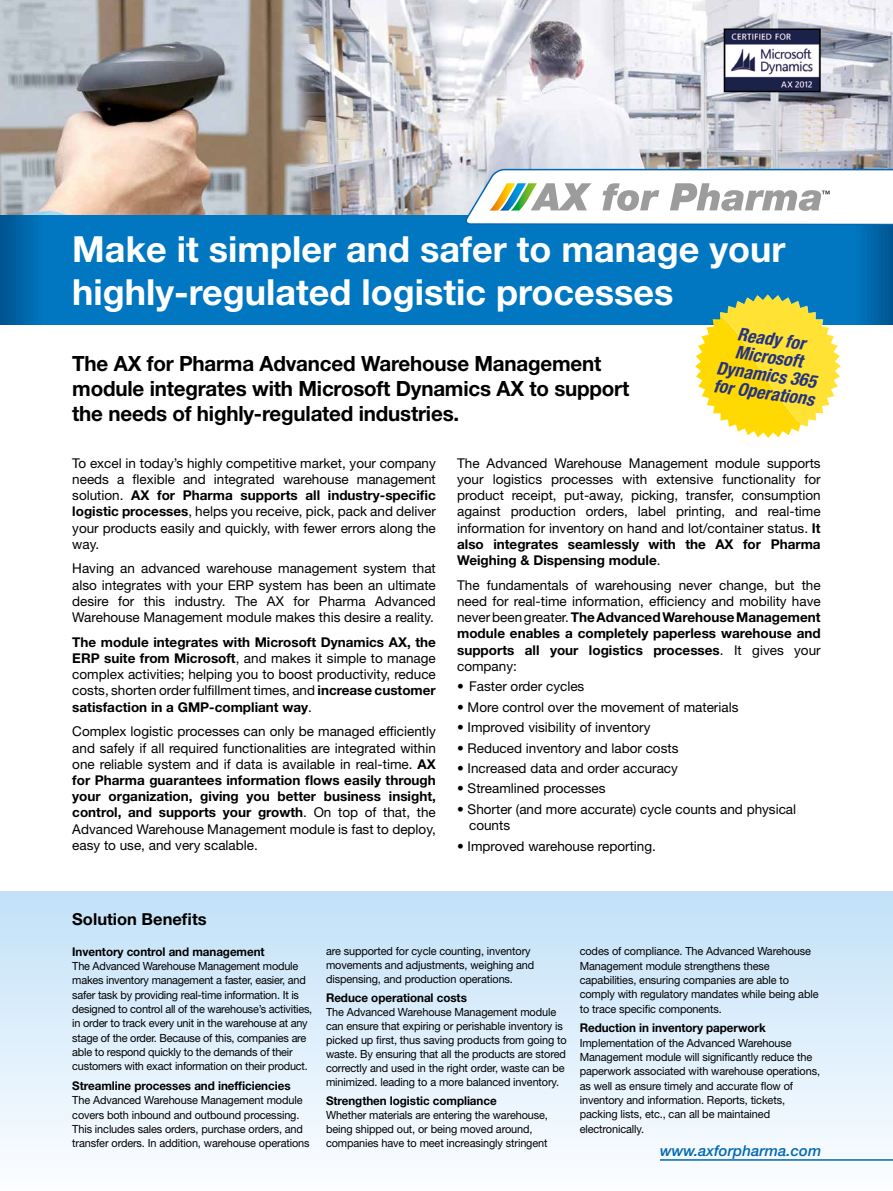
<style>
.page{position:relative;width:893px;height:1191px;background:#fff}
.page>*{position:absolute;margin:0;border:0;box-sizing:border-box;transform-origin:0 0}
.t1{font:700 36px/43.2px "Helvetica Neue LT Std";color:#fff}
.t2{font:700 21px/25.2px "Helvetica Neue LT Std";letter-spacing:-.01em;color:#000}
.t3{font:italic 700 condensed 18px/18px "Helvetica Neue LT Std";color:#243282;text-align:center}
.t4{font:700 16.5px "Helvetica Neue LT Std";color:#000}
.t5{font:italic 500 15px "Helvetica Neue LT Std";color:#0068b4}
.t6{font:13.5px/16.2px "Helvetica Neue LT Std";color:#000;text-align:justify}
.t7{font:700 12px "Helvetica Neue LT Std";letter-spacing:-.005em;color:#000}
.t8{font:11.25px/14.2px "Helvetica Neue LT Std";letter-spacing:-.01em;color:#000}
.t9{font:8.85px "Helvetica Neue LT Std";color:#000}
.s1{font-weight:700}
</style>
<div class="page">
<img style="left:0;top:0;width:893px;height:216px">
<svg style="left:0;top:216px;width:893px;height:109px;background:#0075bd"></svg>
<img style="left:727px;top:31px;width:91px;height:58px">
<div style="left:724px;top:28px;width:97px;height:64px;border:2px solid #000"></div>
<svg style="left:464px;top:169px;width:429px;height:56px"></svg>
<div style="left:0;top:892px;width:893px;height:299px;background:linear-gradient(to bottom,#c2e1f8,#fbfdff)"></div>
<svg style="left:695px;top:294px;width:146px;height:144px"></svg>
<hr style="left:660px;top:1159px;width:233px;height:1px;background:#0068b4">
<h1 class="t1" style="left:72px;top:227px;width:715px">Make it simpler and safer to manage your highly-regulated logistic processes</h1>
<p class="t9" style="left:821px;top:188px;width:10px">™</p>
<h3 class="t3" style="left:722px;top:323px;width:103px;rotate:8deg">Ready for<br>Microsoft<br>Dynamics 365 for Operations</h3>
<h2 class="t2" style="left:72px;top:350px;width:558px">The AX for Pharma Advanced Warehouse Management module integrates with Microsoft Dynamics AX to support the needs of highly-regulated industries.</h2>
<p class="t6" style="left:72px;top:454px;width:365px">To excel in today’s highly competitive market, your company needs a flexible and integrated warehouse management solution. <span class="s1">AX for Pharma supports all industry-specific logistic processes</span>, helps you receive, pick, pack and deliver your products easily and quickly, with fewer errors along the way.</p>
<p class="t6" style="left:72px;top:560px;width:365px">Having an advanced warehouse management system that also integrates with your ERP system has been an ultimate desire for this industry. The AX for Pharma Advanced Warehouse Management module makes this desire a reality.</p>
<p class="t6" style="left:72px;top:634px;width:365px"><span class="s1">The module integrates with Microsoft Dynamics AX, the ERP suite from Microsoft</span>, and makes it simple to manage complex activities; helping you to boost productivity, reduce costs, shorten order fulfillment times, and <span class="s1">increase customer satisfaction in a GMP-compliant way</span>.</p>
<p class="t6" style="left:72px;top:723px;width:365px">Complex logistic processes can only be managed efficiently and safely if all required functionalities are integrated within one reliable system and if data is available in real-time. <span class="s1">AX for Pharma guarantees information flows easily through your organization, giving you better business insight, control, and supports your growth</span>. On top of that, the Advanced Warehouse Management module is fast to deploy, easy to use, and very scalable.</p>
<p class="t6" style="left:457px;top:454px;width:365px">The Advanced Warehouse Management module supports your logistics processes with extensive functionality for product receipt, put-away, picking, transfer, consumption against production orders, label printing, and real-time information for inventory on hand and lot/container status. <span class="s1">It also integrates seamlessly with the AX for Pharma Weighing &amp; Dispensing module</span>.</p>
<p class="t6" style="left:457px;top:576px;width:365px">The fundamentals of warehousing never change, but the need for real-time information, efficiency and mobility have never been greater. <span class="s1">The Advanced Warehouse Management module enables a completely paperless warehouse and supports all your logistics processes</span>. It gives your company:</p>
<p class="t6" style="left:457px;top:678px;width:129px">• Faster order cycles</p>
<p class="t6" style="left:457px;top:698px;width:283px">• More control over the movement of materials</p>
<p class="t6" style="left:457px;top:719px;width:195px">• Improved visibility of inventory</p>
<p class="t6" style="left:457px;top:739px;width:223px">• Reduced inventory and labor costs</p>
<p class="t6" style="left:457px;top:760px;width:222px">• Increased data and order accuracy</p>
<p class="t6" style="left:457px;top:780px;width:150px">• Streamlined processes</p>
<p class="t6" style="left:469px;top:801px;width:329px;text-indent:-12px">• Shorter (and more accurate) cycle counts and physical counts</p>
<p class="t6" style="left:457px;top:837px;width:200px">• Improved warehouse reporting.</p>
<p class="t4" style="left:72px;top:909px;width:136px">Solution Benefits</p>
<p class="t7" style="left:72px;top:944px;width:194px">Inventory control and management</p>
<p class="t8" style="left:72px;top:959px;width:242px">The Advanced Warehouse Management module makes inventory management a faster, easier, and safer task by providing real-time information. It is designed to control all of the warehouse’s activities, in order to track every unit in the warehouse at any stage of the order. Because of this, companies are able to respond quickly to the demands of their customers with exact information on their product.</p>
<p class="t7" style="left:72px;top:1078px;width:220px">Streamline processes and inefficiencies</p>
<p class="t8" style="left:72px;top:1093px;width:239px">The Advanced Warehouse Management module covers both inbound and outbound processing.<br>This includes sales orders, purchase orders, and transfer orders. In addition, warehouse operations</p>
<p class="t8" style="left:326px;top:944px;width:210px">are supported for cycle counting, inventory movements and adjustments, weighing and dispensing, and production operations.</p>
<p class="t7" style="left:326px;top:990px;width:142px">Reduce operational costs</p>
<p class="t8" style="left:326px;top:1005px;width:242px">The Advanced Warehouse Management module can ensure that expiring or perishable inventory is picked up first, thus saving products from going to waste. By ensuring that all the products are stored correctly and used in the right order, waste can be minimized. leading to a more balanced inventory.</p>
<p class="t7" style="left:326px;top:1093px;width:172px">Strengthen logistic compliance</p>
<p class="t8" style="left:326px;top:1108px;width:223px">Whether materials are entering the warehouse, being shipped out, or being moved around, companies have to meet increasingly stringent</p>
<p class="t8" style="left:580px;top:944px;width:240px">codes of compliance. The Advanced Warehouse Management module strengthens these capabilities, ensuring companies are able to comply with regulatory mandates while being able to trace specific components.</p>
<p class="t7" style="left:580px;top:1020px;width:187px">Reduction in inventory paperwork</p>
<p class="t8" style="left:580px;top:1035px;width:242px">Implementation of the Advanced Warehouse Management module will significantly reduce the paperwork associated with warehouse operations, as well as ensure timely and accurate flow of inventory and information. Reports, tickets, packing lists, etc., can all be maintained electronically.</p>
<p class="t5" style="left:660px;top:1141px;width:163px">www.axforpharma.com</p>
</div>
